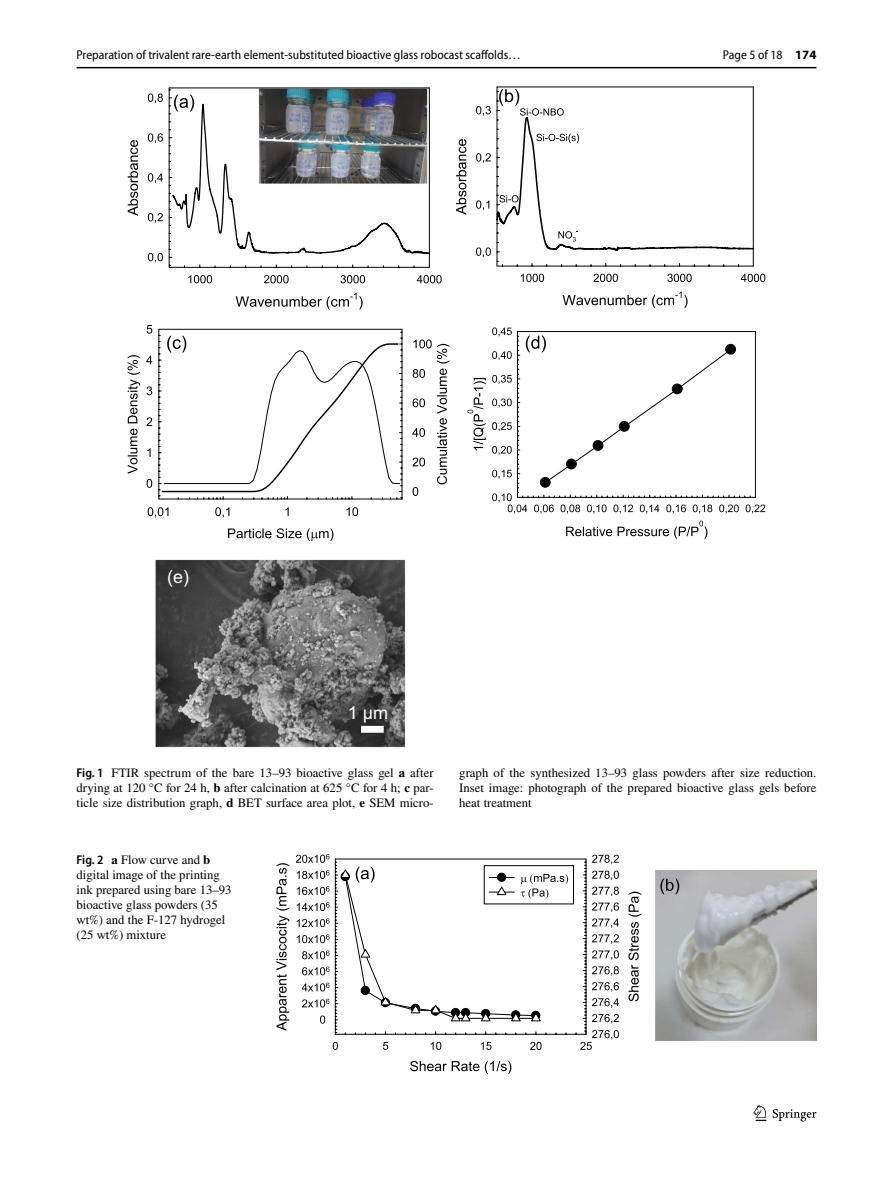
<style>
.page{position:relative;width:893px;height:1187px;background:#fff}
.page>*{position:absolute;margin:0;border:0;box-sizing:border-box;transform-origin:0 0}
.t1{font:18px "Arial";color:#fff}
.t2{font:12.75px/15px "STIX";color:#000;text-align:justify}
.t3{font:12.75px "Myriad Pro Semi Cn 3";color:#000}
.t4{font:semi-condensed 12.75px "Myriad Pro";color:#000}
.s1{font-weight:700;font-stretch:normal}
.s2{font-family:"Myriad Pro";font-weight:600;font-stretch:semi-condensed}
.s3{font-weight:700}
</style>
<div class="page">
<hr style="left:77px;top:67px;width:739px;height:1px;background:#000">
<svg style="left:753px;top:1105px;width:13px;height:15px"></svg>
<svg style="left:773px;top:1109px;width:43px;height:12px"></svg>
<img style="left:155px;top:88px;width:275px;height:660px">
<svg style="left:236px;top:293px;width:127px;height:16px"></svg>
<hr style="left:169px;top:267px;width:260px;height:1px;background:#000">
<svg style="left:188px;top:275px;width:254px;height:8px"></svg>
<hr style="left:169px;top:88px;width:260px;height:1px;background:#000">
<svg style="left:128px;top:140px;width:10px;height:76px"></svg>
<hr style="left:169px;top:88px;width:1px;height:179px;background:#000">
<svg style="left:148px;top:253px;width:15px;height:10px"></svg>
<svg style="left:148px;top:213px;width:15px;height:10px"></svg>
<svg style="left:148px;top:173px;width:15px;height:10px"></svg>
<svg style="left:148px;top:133px;width:15px;height:10px"></svg>
<svg style="left:148px;top:93px;width:15px;height:10px"></svg>
<hr style="left:429px;top:88px;width:1px;height:179px;background:#000">
<svg style="left:563px;top:291px;width:125px;height:17px"></svg>
<hr style="left:497px;top:266px;width:256px;height:1px;background:#000">
<svg style="left:521px;top:274px;width:244px;height:8px"></svg>
<hr style="left:497px;top:87px;width:256px;height:1px;background:#000">
<svg style="left:456px;top:139px;width:10px;height:75px"></svg>
<hr style="left:497px;top:87px;width:1px;height:179px;background:#000">
<hr style="left:753px;top:87px;width:1px;height:179px;background:#000">
<svg style="left:228px;top:528px;width:105px;height:13px"></svg>
<svg style="left:148px;top:507px;width:210px;height:10px"></svg>
<hr style="left:159px;top:329px;width:243px;height:1px;background:#000">
<svg style="left:128px;top:355px;width:12px;height:119px"></svg>
<hr style="left:159px;top:329px;width:1px;height:170px;background:#000">
<svg style="left:147px;top:479px;width:5px;height:9px"></svg>
<svg style="left:147px;top:448px;width:4px;height:9px"></svg>
<svg style="left:146px;top:417px;width:6px;height:9px"></svg>
<svg style="left:147px;top:386px;width:5px;height:9px"></svg>
<svg style="left:146px;top:355px;width:6px;height:9px"></svg>
<svg style="left:147px;top:325px;width:5px;height:8px"></svg>
<hr style="left:402px;top:329px;width:1px;height:170px;background:#000">
<svg style="left:412px;top:339px;width:38px;height:157px"></svg>
<svg style="left:566px;top:520px;width:141px;height:19px"></svg>
<svg style="left:467px;top:378px;width:19px;height:72px"></svg>
<svg style="left:169px;top:90px;width:261px;height:168px"></svg>
<svg style="left:476px;top:89px;width:278px;height:177px"></svg>
<svg style="left:159px;top:332px;width:244px;height:167px"></svg>
<svg style="left:492px;top:327px;width:273px;height:186px"></svg>
<div style="left:361px;top:725px;width:23px;height:7px;background:#fff;border:1px solid #fff"></div>
<img style="left:656px;top:870px;width:160px;height:170px">
<svg style="left:410px;top:1060px;width:101px;height:13px"></svg>
<svg style="left:276px;top:863px;width:13px;height:167px"></svg>
<svg style="left:628px;top:891px;width:13px;height:110px"></svg>
<svg style="left:296px;top:854px;width:323px;height:195px"></svg>
<svg style="left:660px;top:878px;width:19px;height:16px"></svg>
<p class="t3" style="left:77px;top:48px;width:446px">Preparation of trivalent rare‑earth element‑substituted bioactive glass robocast scaffolds…</p>
<p class="t4" style="left:723px;top:48px;width:95px">Page 5 of 18 <span class="s1">174</span></p>
<h1 class="t1" style="left:167px;top:564px;width:23px">(e)</h1>
<h1 class="t1" style="left:348px;top:700px;width:42px">1 µm</h1>
<p class="t2" style="left:77px;top:765px;width:359px"><span class="s2">Fig. 1</span> FTIR spectrum of the bare 13–93 bioactive glass gel <span class="s3">a</span> after drying at 120 °C for 24 h, <span class="s3">b</span> after calcination at 625 °C for 4 h; <span class="s3">c</span> par&shy;ticle size distribution graph, <span class="s3">d</span> BET surface area plot, <span class="s3">e</span> SEM micro-</p>
<p class="t2" style="left:459px;top:765px;width:359px">graph of the synthesized 13–93 glass powders after size reduction.<br>Inset image: photograph of the prepared bioactive glass gels before heat treatment</p>
<p class="t2" style="left:77px;top:852px;width:157px;text-align:left"><span class="s2">Fig. 2</span> <span class="s3">a</span> Flow curve and <span class="s3">b </span>digital image of the printing ink prepared using bare 13–93 bioactive glass powders (35 wt%) and the F-127 hydrogel (25 wt%) mixture</p>
</div>
